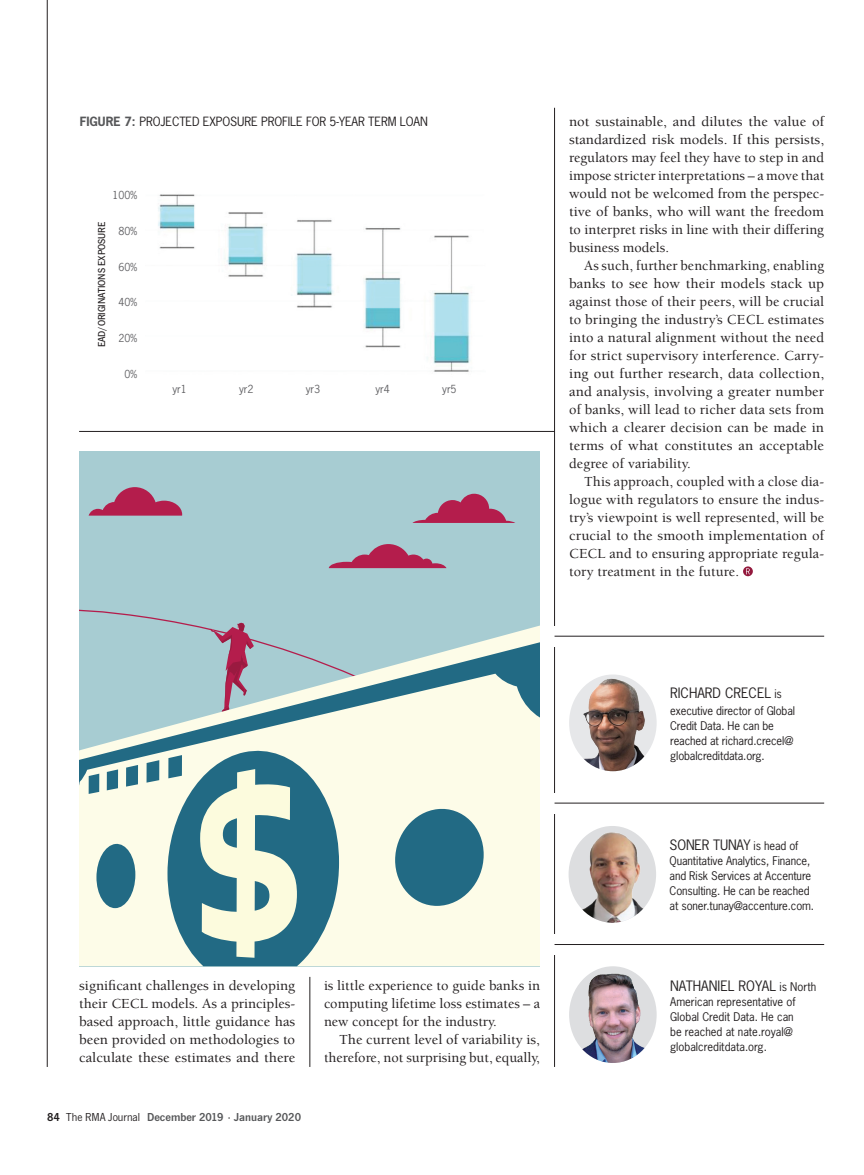
<style>
.page{position:relative;width:864px;height:1175px;background:#fff}
.page>*{position:absolute;margin:0;border:0;box-sizing:border-box;transform-origin:0 0}
.Body_text{font:500 14.25px/18px "Berkeley";color:#231f20;text-align:justify}
.First_paragraph{font:500 14.25px/18px "Berkeley";color:#231f20;text-align:justify}
.Body_text-2{font:13.5px "News Gothic Std";color:#231f20}
.captions{font:12px "News Gothic Std";letter-spacing:-.01em;color:#231f20}
.t1{font:600 12px "News Got T";color:#57585a}
.Body_text-3{font:11.25px/15px "News Gothic Std";letter-spacing:-.01em;color:#231f20}
.captions-2{font:500 10.5px "News Got T";letter-spacing:-.01em;color:#231f20}
.captions-3{font:10.5px "News Gothic Std";letter-spacing:-.01em;color:#636366}
.captions-4{font:10.35px "News Gothic Std";letter-spacing:-.01em;color:#636366}
.s1{font-weight:700;color:#57585a}
.s2{color:#231f20}
.s3{font-weight:400;color:#231f20}
.s4{font-size:11.25px}
</style>
<div class="page">
<svg style="left:743px;top:566px;width:10px;height:10px"></svg>
<svg style="left:746px;top:568px;width:4px;height:6px"></svg>
<hr style="left:554px;top:108px;width:1px;height:958px;background:#231f20">
<hr style="left:47px;top:0;width:1px;height:1066px;background:#231f20">
<hr style="left:309px;top:976px;width:1px;height:91px;background:#231f20">
<div style="left:550px;top:934px;width:10px;height:20px;background:#fff"></div>
<hr style="left:555px;top:944px;width:269px;height:1px;background:#231f20">
<img style="left:569px;top:966px;width:88px;height:97px">
<div style="left:550px;top:792px;width:10px;height:21px;background:#fff"></div>
<hr style="left:555px;top:802px;width:269px;height:1px;background:#231f20">
<div style="left:569px;top:674px;width:88px;height:97px;background:#e6e7e9;border-radius:50%"></div>
<img style="left:578px;top:675px;width:73px;height:96px">
<div style="left:550px;top:626px;width:10px;height:20px;background:#fff"></div>
<hr style="left:555px;top:636px;width:269px;height:1px;background:#231f20">
<hr style="left:79px;top:431px;width:476px;height:1px;background:#231f20">
<img style="left:158px;top:194px;width:313px;height:178px">
<div style="left:432px;top:202px;width:28px;height:22px;background:#fff"></div>
<div style="left:569px;top:826px;width:87px;height:96px;background:#dddee0;border-radius:50%"></div>
<img style="left:579px;top:826px;width:77px;height:96px">
<div style="left:79px;top:451px;width:461px;height:515px;background:#a7ccd2"></div>
<svg style="left:412px;top:494px;width:103px;height:29px"></svg>
<svg style="left:89px;top:487px;width:93px;height:28px"></svg>
<svg style="left:329px;top:544px;width:117px;height:24px"></svg>
<svg style="left:79px;top:609px;width:81px;height:10px"></svg>
<svg style="left:79px;top:636px;width:461px;height:330px;fill:#fdfce8"></svg>
<svg style="left:96px;top:842px;width:39px;height:66px;background:#568d9c"></svg>
<svg style="left:395px;top:806px;width:89px;height:100px;background:#578d9c"></svg>
<p class="captions" style="left:80px;top:114px;width:350px"><span class="s1">FIGURE 7:</span> PROJECTED EXPOSURE PROFILE FOR 5-YEAR TERM LOAN</p>
<p class="captions-4" style="left:113px;top:189px;width:26px">100%</p>
<p class="captions-4" style="left:119px;top:224px;width:21px">80%</p>
<p class="captions-4" style="left:119px;top:260px;width:21px">60%</p>
<p class="captions-4" style="left:119px;top:296px;width:21px">40%</p>
<p class="captions-4" style="left:119px;top:331px;width:21px">20%</p>
<p class="captions-4" style="left:124px;top:367px;width:15px">0%</p>
<p class="captions-2" style="left:96px;top:347px;width:127px;rotate:-90deg">EAD/ORIGINATIONS EXPOSURE</p>
<p class="captions-3" style="left:172px;top:382px;width:16px">yr1</p>
<p class="captions-3" style="left:239px;top:382px;width:16px">yr2</p>
<p class="captions-3" style="left:306px;top:382px;width:16px">yr3</p>
<p class="captions-3" style="left:376px;top:382px;width:16px">yr4</p>
<p class="captions-3" style="left:442px;top:382px;width:16px">yr5</p>
<p class="Body_text" style="left:569px;top:113px;width:257px">not sustainable, and dilutes the value of standardized risk models. If this persists, regulators may feel they have to step in and impose stricter interpretations – a move that would not be welcomed from the perspec&shy;tive of banks, who will want the freedom to interpret risks in line with their differing business models.</p>
<p class="Body_text" style="left:569px;top:257px;width:257px;text-indent:15px">As such, further benchmarking, enabling banks to see how their models stack up against those of their peers, will be crucial to bringing the industry’s CECL estimates into a natural alignment without the need for strict supervisory interference. Carry&shy;ing out further research, data collection, and analysis, involving a greater number of banks, will lead to richer data sets from which a clearer decision can be made in terms of what constitutes an acceptable degree of variability.</p>
<p class="Body_text" style="left:569px;top:473px;width:257px;text-indent:15px">This approach, coupled with a close dia&shy;logue with regulators to ensure the indus&shy;try’s viewpoint is well represented, will be crucial to the smooth implementation of CECL and to ensuring appropriate regula&shy;tory treatment in the future.</p>
<p class="First_paragraph" style="left:79px;top:977px;width:218px">significant challenges in developing their CECL models. As a principles&shy;based approach, little guidance has been provided on methodologies to calculate these estimates and there</p>
<p class="First_paragraph" style="left:324px;top:977px;width:218px">is little experience to guide banks in computing lifetime loss estimates – a new concept for the industry.</p>
<p class="Body_text" style="left:324px;top:1031px;width:218px;text-align:right">The current level of variability is, therefore, not surprising but, equally,</p>
<p class="t1" style="left:47px;top:1110px;width:255px"><span class="s2">84</span> <span class="s3">The RMA Journal</span> December 2019 · January 2020</p>
<p class="Body_text-2" style="left:670px;top:684px;width:113px">RICHARD CRECEL <span class="s4">is</span></p>
<p class="Body_text-3" style="left:670px;top:702px;width:126px">executive director of Global<br>Credit Data. He can be reached at richard.crecel@ globalcreditdata.org.</p>
<p class="Body_text-2" style="left:670px;top:836px;width:130px">SONER TUNAY <span class="s4">is head of</span></p>
<p class="Body_text-3" style="left:670px;top:853px;width:146px">Quantitative Analytics, Finance, and Risk Services at Accenture<br>Consulting. He can be reached at soner.tunay@accenture.com.</p>
<p class="Body_text-2" style="left:670px;top:976px;width:148px">NATHANIEL ROYAL <span class="s4">is North</span></p>
<p class="Body_text-3" style="left:670px;top:993px;width:127px">American representative of<br>Global Credit Data. He can be reached at nate.royal@ globalcreditdata.org.</p>
</div>
